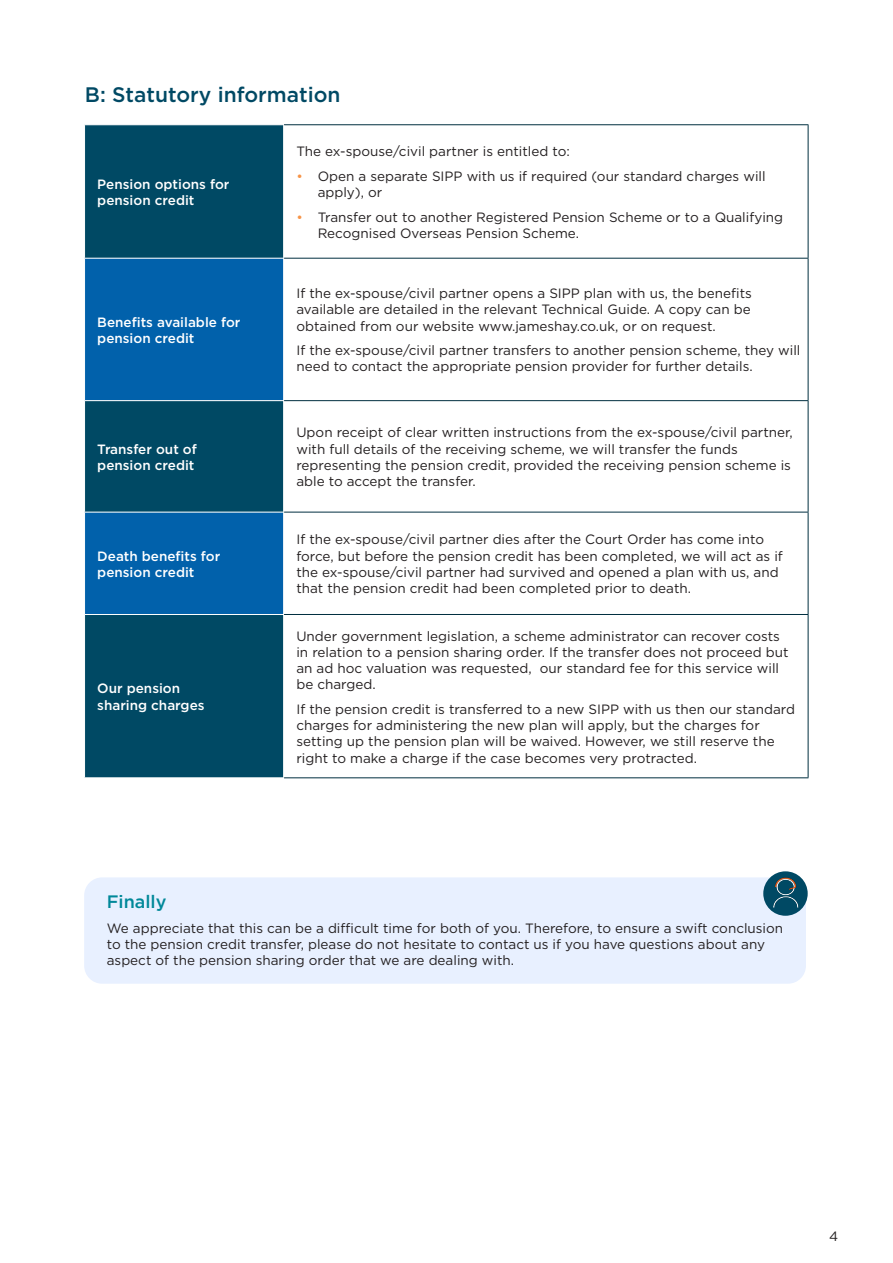
<style>
.page{position:relative;width:893px;height:1263px;background:#fff}
.page>*{position:absolute;margin:0;border:0;box-sizing:border-box;transform-origin:0 0}
.t1{font:500 21px "Gotham";color:#004964}
.t2{font:500 18px "Gotham";color:#089}
.t3{font:13.5px/16.2px "Gotham";color:#231f20}
.t4{font:500 13.5px/16.2px "Gotham";color:#fff}
.s1{color:#f79447}
</style>
<div class="page">
<div style="left:85px;top:125px;width:198px;height:652px;background:#004964"></div>
<svg style="left:85px;top:259px;width:198px;height:355px;background:#015994"></svg>
<hr style="left:84px;top:258px;width:200px;height:1px;background:#fff">
<hr style="left:84px;top:400px;width:200px;height:1px;background:#fff">
<hr style="left:84px;top:512px;width:200px;height:1px;background:#fff">
<hr style="left:84px;top:614px;width:200px;height:1px;background:#fff">
<hr style="left:284px;top:124px;width:524px;height:1px;background:#002f40">
<hr style="left:808px;top:125px;width:1px;height:133px;background:#002f40">
<hr style="left:284px;top:258px;width:524px;height:1px;background:#002f40">
<hr style="left:808px;top:259px;width:1px;height:141px;background:#002f40">
<hr style="left:284px;top:400px;width:524px;height:1px;background:#002f40">
<hr style="left:808px;top:401px;width:1px;height:111px;background:#002f40">
<hr style="left:284px;top:512px;width:524px;height:1px;background:#002f40">
<hr style="left:808px;top:512px;width:1px;height:102px;background:#002f40">
<hr style="left:284px;top:614px;width:524px;height:1px;background:#002f40">
<hr style="left:808px;top:615px;width:1px;height:162px;background:#002f40">
<hr style="left:284px;top:777px;width:524px;height:1px;background:#002f40">
<div style="left:84px;top:877px;width:722px;height:107px;background:#e8f0ff;border-radius:18px"></div>
<div style="left:763px;top:871px;width:45px;height:45px;border:4px solid #004964;border-radius:50%"></div>
<img style="left:766px;top:874px;width:39px;height:38px">
<h1 class="t1" style="left:85px;top:80px;width:257px">B: Statutory information</h1>
<p class="t4" style="left:97px;top:176px;width:134px">Pension options for pension credit</p>
<p class="t4" style="left:97px;top:314px;width:145px">Benefits available for pension credit</p>
<p class="t4" style="left:97px;top:441px;width:101px">Transfer out of pension credit</p>
<p class="t4" style="left:97px;top:547px;width:124px">Death benefits for pension credit</p>
<p class="t4" style="left:97px;top:680px;width:109px">Our pension sharing charges</p>
<p class="t3" style="left:296px;top:143px;width:275px">The ex-spouse/civil partner is entitled to:</p>
<p class="t3" style="left:318px;top:167px;width:449px;text-indent:-21px"><span class="s1">•</span> Open a separate SIPP with us if required (our standard charges will apply), or</p>
<p class="t3" style="left:318px;top:208px;width:467px;text-indent:-21px"><span class="s1">•</span> Transfer out to another Registered Pension Scheme or to a Qualifying<br>Recognised Overseas Pension Scheme.</p>
<p class="t3" style="left:296px;top:285px;width:457px;text-align:justify">If the ex-spouse/civil partner opens a SIPP plan with us, the benefits available are detailed in the relevant Technical Guide. A copy can be obtained from our website www.jameshay.co.uk, or on request.</p>
<p class="t3" style="left:296px;top:342px;width:506px">If the ex-spouse/civil partner transfers to another pension scheme, they will need to contact the appropriate pension provider for further details.</p>
<p class="t3" style="left:296px;top:424px;width:498px">Upon receipt of clear written instructions from the ex-spouse/civil partner, with full details of the receiving scheme, we will transfer the funds representing the pension credit, provided the receiving pension scheme is able to accept the transfer.</p>
<p class="t3" style="left:296px;top:531px;width:488px">If the ex-spouse/civil partner dies after the Court Order has come into force, but before the pension credit has been completed, we will act as if the ex-spouse/civil partner had survived and opened a plan with us, and that the pension credit had been completed prior to death.</p>
<p class="t3" style="left:296px;top:627px;width:494px">Under government legislation, a scheme administrator can recover costs in relation to a pension sharing order. If the transfer does not proceed but an ad hoc valuation was requested, our standard fee for this service will be charged.</p>
<p class="t3" style="left:296px;top:701px;width:500px">If the pension credit is transferred to a new SIPP with us then our standard charges for administering the new plan will apply, but the charges for setting up the pension plan will be waived. However, we still reserve the right to make a charge if the case becomes very protracted.</p>
<h2 class="t2" style="left:107px;top:890px;width:61px">Finally</h2>
<p class="t3" style="left:107px;top:920px;width:678px">We appreciate that this can be a difficult time for both of you. Therefore, to ensure a swift conclusion to the pension credit transfer, please do not hesitate to contact us if you have questions about any aspect of the pension sharing order that we are dealing with.</p>
<p class="t3" style="left:829px;top:1227px;width:11px">4</p>
</div>
